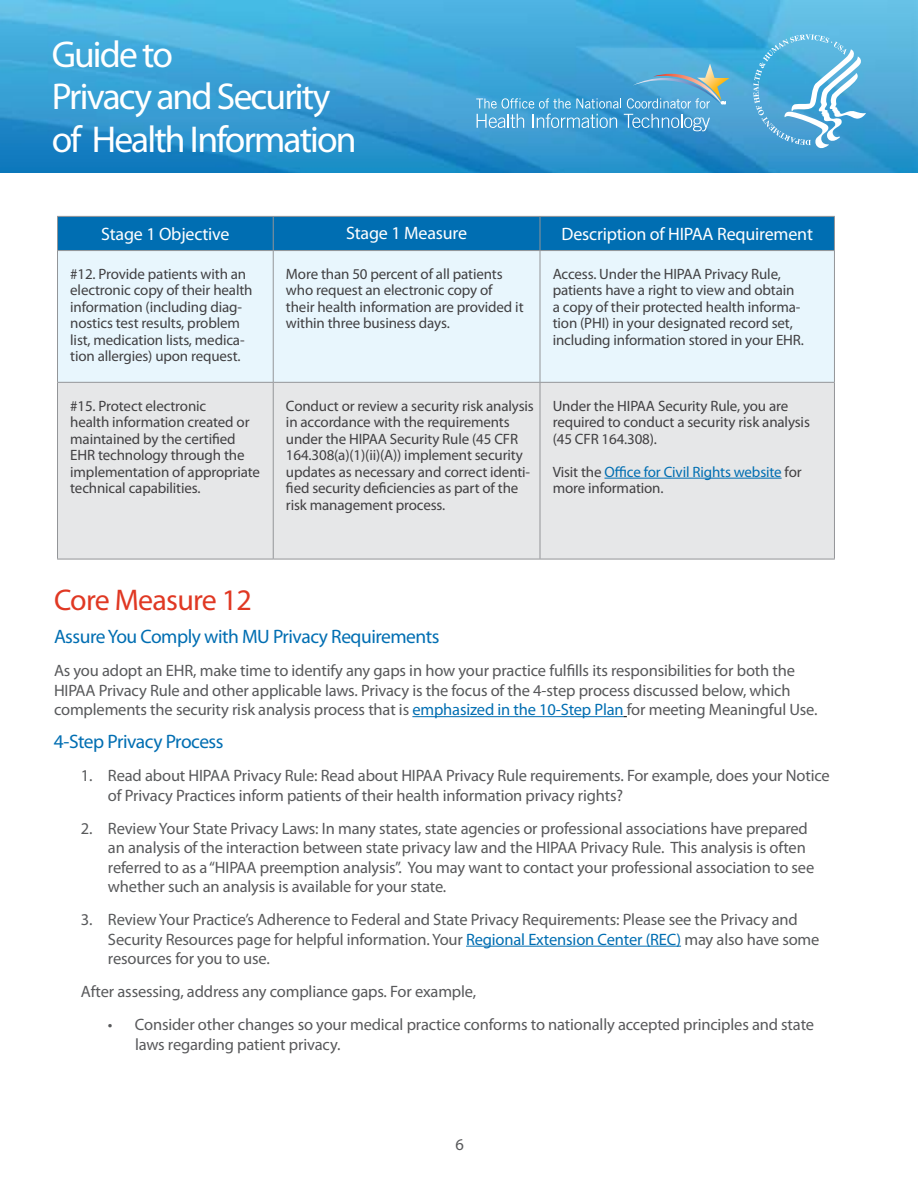
<style>
.page{position:relative;width:918px;height:1188px;background:#fff}
.page>*{position:absolute;margin:0;border:0;box-sizing:border-box;transform-origin:0 0}
.t1{font:37.5px/42.5px "Myriad Pro";letter-spacing:-.05em;color:#fff}
.t2{font:30px "Myriad Pro";letter-spacing:-.025em;color:#e03823}
.t3{font:19.5px "Myriad Pro";letter-spacing:-.025em;color:#006eb2}
.t4{font:18px "Myriad Pro";letter-spacing:-.01em;color:#fff}
.t5{font:16.5px/19.5px "Myriad Pro";letter-spacing:-.01em;color:#58595b}
.t6{font:15px/16.5px "Myriad Pro";letter-spacing:-.01em;color:#414042}
.s1{color:#006eb2}
</style>
<div class="page">
<img style="left:0;top:0;width:918px;height:173px">
<svg style="left:476px;top:64px;width:253px;height:67px;background:#54a7d3"></svg>
<svg style="left:753px;top:34px;width:113px;height:114px;background:#64b5dd"></svg>
<div style="left:58px;top:217px;width:776px;height:33px;background:#006eb2"></div>
<div style="left:58px;top:251px;width:776px;height:131px;background:#e8f6fd"></div>
<div style="left:58px;top:383px;width:776px;height:176px;background:#e6e7e8"></div>
<hr style="left:57px;top:216px;width:216px;height:1px;background:#939598">
<hr style="left:57px;top:217px;width:1px;height:33px;background:#939598">
<hr style="left:273px;top:216px;width:267px;height:1px;background:#939598">
<hr style="left:273px;top:217px;width:1px;height:33px;background:#939598">
<hr style="left:540px;top:216px;width:295px;height:1px;background:#939598">
<hr style="left:540px;top:217px;width:1px;height:33px;background:#939598">
<hr style="left:834px;top:217px;width:1px;height:33px;background:#939598">
<hr style="left:57px;top:383px;width:1px;height:176px;background:#939598">
<hr style="left:273px;top:383px;width:1px;height:176px;background:#939598">
<hr style="left:540px;top:383px;width:1px;height:176px;background:#939598">
<hr style="left:834px;top:383px;width:1px;height:176px;background:#939598">
<hr style="left:57px;top:250px;width:216px;height:1px;background:#939598">
<hr style="left:273px;top:250px;width:267px;height:1px;background:#939598">
<hr style="left:540px;top:250px;width:295px;height:1px;background:#939598">
<hr style="left:57px;top:251px;width:1px;height:131px;background:#939598">
<hr style="left:57px;top:382px;width:216px;height:1px;background:#939598">
<hr style="left:273px;top:251px;width:1px;height:131px;background:#939598">
<hr style="left:540px;top:251px;width:1px;height:131px;background:#939598">
<hr style="left:273px;top:382px;width:267px;height:1px;background:#939598">
<hr style="left:540px;top:382px;width:295px;height:1px;background:#939598">
<hr style="left:834px;top:251px;width:1px;height:131px;background:#939598">
<hr style="left:57px;top:559px;width:216px;height:1px;background:#939598">
<hr style="left:273px;top:559px;width:267px;height:1px;background:#939598">
<hr style="left:540px;top:559px;width:295px;height:1px;background:#939598">
<hr style="left:604px;top:478px;width:178px;height:1px;background:#006eb2">
<hr style="left:412px;top:716px;width:212px;height:1px;background:#006eb2">
<hr style="left:466px;top:946px;width:215px;height:1px;background:#006eb2">
<h1 class="t1" style="left:52px;top:33px;width:306px">Guide to<br>Privacy and Security of Health Information</h1>
<p class="t4" style="left:101px;top:223px;width:130px">Stage 1 Objective</p>
<p class="t4" style="left:346px;top:222px;width:122px">Stage 1 Measure</p>
<p class="t4" style="left:561px;top:223px;width:253px">Description of HIPAA Requirement</p>
<p class="t6" style="left:70px;top:265px;width:184px">#12. Provide patients with an electronic copy of their health information (including diag&shy;nostics test results, problem list, medication lists, medica&shy;tion allergies) upon request.</p>
<p class="t6" style="left:286px;top:265px;width:239px">More than 50 percent of all patients who request an electronic copy of their health information are provided it within three business days.</p>
<p class="t6" style="left:553px;top:265px;width:253px">Access. Under the HIPAA Privacy Rule, patients have a right to view and obtain a copy of their protected health informa&shy;tion (PHI) in your designated record set, including information stored in your EHR.</p>
<p class="t6" style="left:70px;top:397px;width:191px">#15. Protect electronic<br>health information created or maintained by the certified<br>EHR technology through the implementation of appropriate technical capabilities.</p>
<p class="t6" style="left:286px;top:397px;width:249px">Conduct or review a security risk analysis in accordance with the requirements under the HIPAA Security Rule (45 CFR 164.308(a)(1)(ii)(A)) implement security updates as necessary and correct identi&shy;fied security deficiencies as part of the risk management process.</p>
<p class="t6" style="left:553px;top:397px;width:259px">Under the HIPAA Security Rule, you are required to conduct a security risk analysis (45 CFR 164.308).</p>
<p class="t6" style="left:553px;top:463px;width:250px">Visit the <span class="s1">Office for Civil Rights website</span> for more information.</p>
<h2 class="t2" style="left:54px;top:581px;width:199px">Core Measure 12</h2>
<p class="t3" style="left:54px;top:624px;width:387px">Assure You Comply with MU Privacy Requirements</p>
<p class="t5" style="left:54px;top:660px;width:765px">As you adopt an EHR, make time to identify any gaps in how your practice fulfills its responsibilities for both the<br>HIPAA Privacy Rule and other applicable laws. Privacy is the focus of the 4-step process discussed below, which complements the security risk analysis process that is <span class="s1">emphasized in the 10-Step Plan</span> for meeting Meaningful Use.</p>
<p class="t3" style="left:54px;top:729px;width:171px">4-Step Privacy Process</p>
<p class="t5" style="left:108px;top:765px;width:723px;text-indent:-27px">1. Read about HIPAA Privacy Rule: Read about HIPAA Privacy Rule requirements. For example, does your Notice of Privacy Practices inform patients of their health information privacy rights?</p>
<p class="t5" style="left:108px;top:818px;width:708px;text-indent:-27px">2. Review Your State Privacy Laws: In many states, state agencies or professional associations have prepared an analysis of the interaction between state privacy law and the HIPAA Privacy Rule. This analysis is often referred to as a “HIPAA preemption analysis”. You may want to contact your professional association to see whether such an analysis is available for your state.</p>
<p class="t5" style="left:108px;top:909px;width:713px;text-indent:-27px">3. Review Your Practice’s Adherence to Federal and State Privacy Requirements: Please see the Privacy and<br>Security Resources page for helpful information. Your <span class="s1">Regional Extension Center (REC)</span> may also have some resources for you to use.</p>
<p class="t5" style="left:81px;top:981px;width:397px">After assessing, address any compliance gaps. For example,</p>
<p class="t5" style="left:135px;top:1014px;width:681px;text-indent:-27px">• Consider other changes so your medical practice conforms to nationally accepted principles and state laws regarding patient privacy.</p>
<p class="t5" style="left:455px;top:1135px;width:10px">6</p>
</div>
